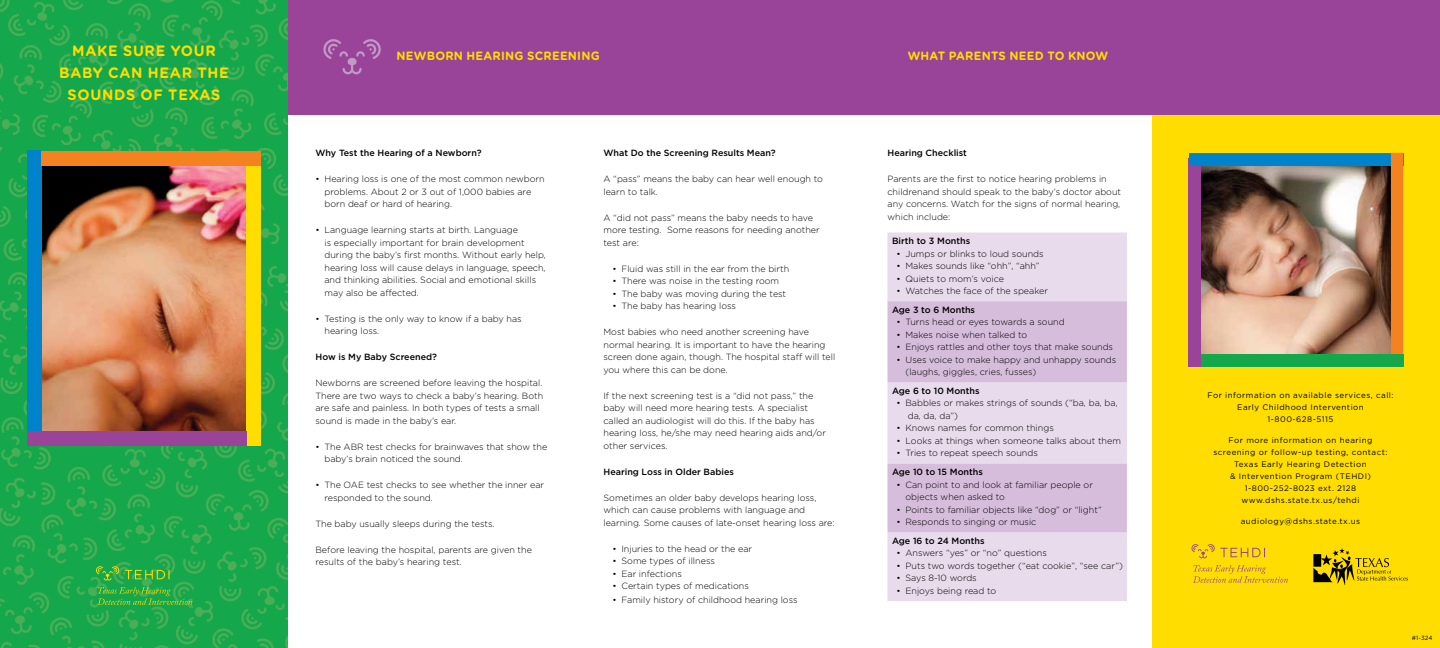
<style>
.page{position:relative;width:1440px;height:648px;background:#fff}
.page>*{position:absolute;margin:0;border:0;box-sizing:border-box;transform-origin:0 0}
.t1{font:700 15px/22px "Gotham Rounded";letter-spacing:.05em;color:#fd0;text-align:center;scale:.96 1}
.t2{font:700 12px "Gotham Rounded";letter-spacing:.02em;color:#fd0;scale:.96 1}
.t3{font:300 9px/12.5px "Gotham";color:#000}
.t4{font:500 9px "Gotham";color:#000}
.t5{font:8px/12px "Gotham";letter-spacing:.06em;color:#000;text-align:center}
.t6{font:6px "Gotham Rounded";color:#000}
</style>
<div class="page">
<div style="left:1152px;top:105px;width:288px;height:543px;background:#fd0"></div>
<img style="left:0;top:0;width:288px;height:648px">
<div style="left:288px;top:0;width:1152px;height:114px;background:#994399"></div>
<svg style="left:1313px;top:548px;width:95px;height:38px"></svg>
<div style="left:888px;top:233px;width:239px;height:368px;background:#e8dbec"></div>
<svg style="left:888px;top:301px;width:239px;height:231px;fill:#d6bddc"></svg>
<svg style="left:1191px;top:544px;width:74px;height:14px"></svg>
<svg style="left:1193px;top:565px;width:95px;height:18px"></svg>
<img style="left:1201px;top:166px;width:190px;height:189px">
<div style="left:1189px;top:159px;width:12px;height:208px;background:#994399"></div>
<div style="left:1189px;top:153px;width:214px;height:13px;background:#0083ca"></div>
<div style="left:1391px;top:153px;width:12px;height:202px;background:#f58220"></div>
<div style="left:1201px;top:355px;width:202px;height:12px;background:#15a74b"></div>
<img style="left:42px;top:165px;width:204px;height:267px">
<div style="left:246px;top:165px;width:15px;height:281px;background:#fd0"></div>
<div style="left:27px;top:151px;width:15px;height:295px;background:#0083ca"></div>
<div style="left:42px;top:151px;width:219px;height:14px;background:#f58220"></div>
<div style="left:27px;top:432px;width:219px;height:14px;background:#994399"></div>
<svg style="left:323px;top:39px;width:58px;height:35px"></svg>
<svg style="left:96px;top:566px;width:74px;height:14px"></svg>
<svg style="left:97px;top:587px;width:95px;height:18px"></svg>
<h1 class="t1" style="left:59px;top:39px;width:178px">MAKE SURE YOUR<br>BABY CAN HEAR THE<br>SOUNDS OF TEXAS</h1>
<h2 class="t2" style="left:397px;top:47px;width:213px">NEWBORN HEARING SCREENING</h2>
<h2 class="t2" style="left:908px;top:47px;width:210px">WHAT PARENTS NEED TO KNOW</h2>
<p class="t4" style="left:316px;top:148px;width:168px">Why Test the Hearing of a Newborn?</p>
<p class="t3" style="left:324px;top:172px;width:222px;text-indent:-9px">• Hearing loss is one of the most common newborn problems. About 2 or 3 out of 1,000 babies are born deaf or hard of hearing.</p>
<p class="t3" style="left:324px;top:223px;width:223px;text-indent:-9px">• Language learning starts at birth. Language<br>is especially important for brain development during the baby’s first months. Without early help, hearing loss will cause delays in language, speech, and thinking abilities. Social and emotional skills may also be affected.</p>
<p class="t3" style="left:324px;top:312px;width:199px;text-indent:-9px">• Testing is the only way to know if a baby has hearing loss.</p>
<p class="t4" style="left:316px;top:352px;width:123px">How is My Baby Screened?</p>
<p class="t3" style="left:316px;top:376px;width:229px">Newborns are screened before leaving the hospital.<br>There are two ways to check a baby’s hearing. Both are safe and painless. In both types of tests a small sound is made in the baby’s ear.</p>
<p class="t3" style="left:324px;top:440px;width:224px;text-indent:-9px">• The ABR test checks for brainwaves that show the baby’s brain noticed the sound.</p>
<p class="t3" style="left:324px;top:478px;width:221px;text-indent:-9px">• The OAE test checks to see whether the inner ear responded to the sound.</p>
<p class="t3" style="left:316px;top:517px;width:181px">The baby usually sleeps during the tests.</p>
<p class="t3" style="left:316px;top:543px;width:218px">Before leaving the hospital, parents are given the results of the baby’s hearing test.</p>
<p class="t4" style="left:604px;top:148px;width:174px">What Do the Screening Results Mean?</p>
<p class="t3" style="left:604px;top:172px;width:221px">A “pass” means the baby can hear well enough to learn to talk.</p>
<p class="t3" style="left:604px;top:211px;width:218px">A “did not pass” means the baby needs to have more testing. Some reasons for needing another test are:</p>
<p class="t3" style="left:612px;top:262px;width:178px">• Fluid was still in the ear from the birth</p>
<p class="t3" style="left:612px;top:274px;width:168px">• There was noise in the testing room</p>
<p class="t3" style="left:612px;top:287px;width:175px">• The baby was moving during the test</p>
<p class="t3" style="left:612px;top:299px;width:125px">• The baby has hearing loss</p>
<p class="t3" style="left:604px;top:325px;width:233px">Most babies who need another screening have normal hearing. It is important to have the hearing screen done again, though. The hospital staff will tell you where this can be done.</p>
<p class="t3" style="left:604px;top:389px;width:224px">If the next screening test is a “did not pass,” the baby will need more hearing tests. A specialist called an audiologist will do this. If the baby has hearing loss, he/she may need hearing aids and/or other services.</p>
<p class="t4" style="left:604px;top:466px;width:132px">Hearing Loss in Older Babies</p>
<p class="t3" style="left:604px;top:491px;width:233px">Sometimes an older baby develops hearing loss, which can cause problems with language and learning. Some causes of late-onset hearing loss are:</p>
<p class="t3" style="left:612px;top:542px;width:141px">• Injuries to the head or the ear</p>
<p class="t3" style="left:612px;top:554px;width:104px">• Some types of illness</p>
<p class="t3" style="left:612px;top:567px;width:71px">• Ear infections</p>
<p class="t3" style="left:612px;top:579px;width:138px">• Certain types of medications</p>
<p class="t3" style="left:612px;top:593px;width:187px">• Family history of childhood hearing loss</p>
<p class="t4" style="left:888px;top:148px;width:81px">Hearing Checklist</p>
<p class="t3" style="left:888px;top:172px;width:235px">Parents are the first to notice hearing problems in childrenand should speak to the baby’s doctor about any concerns. Watch for the signs of normal hearing, which include:</p>
<p class="t4" style="left:892px;top:236px;width:80px">Birth to 3 Months</p>
<p class="t3" style="left:896px;top:247px;width:149px">• Jumps or blinks to loud sounds</p>
<p class="t3" style="left:896px;top:259px;width:145px">• Makes sounds like “ohh”, “ahh”</p>
<p class="t3" style="left:896px;top:272px;width:109px">• Quiets to mom’s voice</p>
<p class="t3" style="left:896px;top:284px;width:153px">• Watches the face of the speaker</p>
<p class="t4" style="left:892px;top:304px;width:85px">Age 3 to 6 Months</p>
<p class="t3" style="left:896px;top:316px;width:170px">• Turns head or eyes towards a sound</p>
<p class="t3" style="left:896px;top:328px;width:132px">• Makes noise when talked to</p>
<p class="t3" style="left:896px;top:341px;width:218px">• Enjoys rattles and other toys that make sounds</p>
<p class="t3" style="left:906px;top:353px;width:212px;text-indent:-9px">• Uses voice to make happy and unhappy sounds (laughs, giggles, cries, fusses)</p>
<p class="t4" style="left:892px;top:386px;width:89px">Age 6 to 10 Months</p>
<p class="t3" style="left:908px;top:397px;width:212px;text-indent:-11px">• Babbles or makes strings of sounds (“ba, ba, ba, da, da, da”)</p>
<p class="t3" style="left:896px;top:422px;width:159px">• Knows names for common things</p>
<p class="t3" style="left:896px;top:434px;width:226px">• Looks at things when someone talks about them</p>
<p class="t3" style="left:896px;top:447px;width:143px">• Tries to repeat speech sounds</p>
<p class="t4" style="left:892px;top:467px;width:92px">Age 10 to 15 Months</p>
<p class="t3" style="left:906px;top:478px;width:189px;text-indent:-9px">• Can point to and look at familiar people or objects when asked to</p>
<p class="t3" style="left:896px;top:503px;width:207px">• Points to familiar objects like “dog” or “light”</p>
<p class="t3" style="left:896px;top:516px;width:141px">• Responds to singing or music</p>
<p class="t4" style="left:892px;top:536px;width:94px">Age 16 to 24 Months</p>
<p class="t3" style="left:896px;top:547px;width:152px">• Answers “yes” or “no” questions</p>
<p class="t3" style="left:896px;top:559px;width:228px">• Puts two words together (“eat cookie”, “see car”)</p>
<p class="t3" style="left:897px;top:572px;width:82px">• Says 8-10 words</p>
<p class="t3" style="left:897px;top:584px;width:101px">• Enjoys being read to</p>
<p class="t5" style="left:1207px;top:389px;width:188px">For information on available services, call:<br>Early Childhood Intervention<br>1-800-628-5115</p>
<p class="t5" style="left:1213px;top:434px;width:176px">For more information on hearing screening or follow-up testing, contact:<br>Texas Early Hearing Detection<br>&amp; Intervention Program (TEHDI)<br>1-800-252-8023 ext. 2128 www.dshs.state.tx.us/tehdi</p>
<p class="t5" style="left:1241px;top:515px;width:121px">audiology@dshs.state.tx.us</p>
<p class="t6" style="left:1412px;top:634px;width:22px">#1-324</p>
</div>
